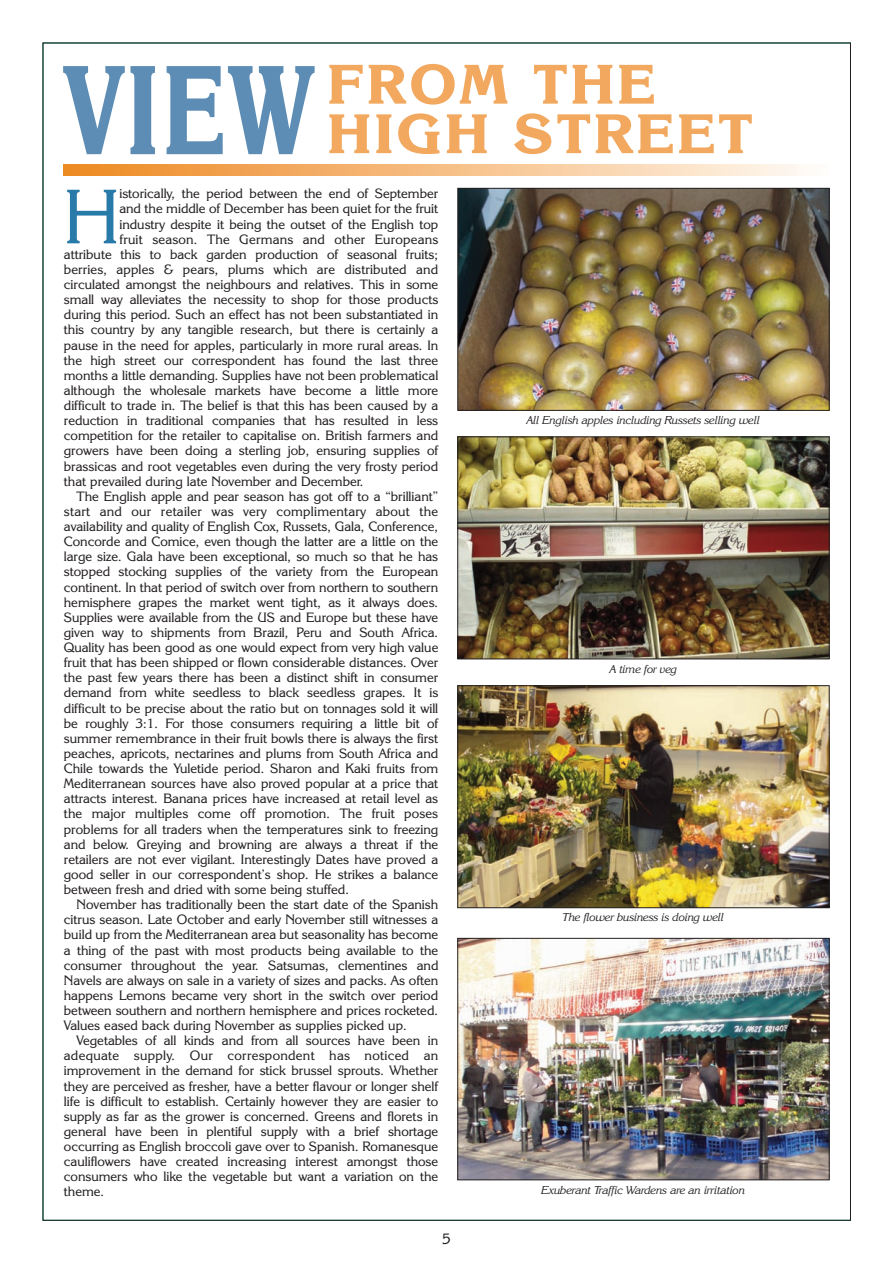
<style>
.page{position:relative;width:893px;height:1262px;background:#fff}
.page>*{position:absolute;margin:0;border:0;box-sizing:border-box;transform-origin:0 0}
.t1{font:800 126px "Korinna IT Cby BT";color:#5d8db5;scale:.71 1}
.t2{font:76.65px "Korinna IT Cby BT";color:#287ba8}
.t3{font:800 55.5px "Korinna IT Cby BT";letter-spacing:.06em;color:#f2a95f}
.t4{font:15px "Korinna IT Cby BT";color:#231f20}
.t5{font:13.5px "Korinna IT Cby BT";color:#231f20}
.t6{font:13.5px "Korinna IT Cby BT";letter-spacing:.02em;color:#231f20}
.t7{font:italic 11.4px "Korinna IT Cby BT";letter-spacing:-.015em;color:#231f20}
</style>
<div class="page">
<svg style="left:64px;top:165px;width:743px;height:10px;background:#f6be85"></svg>
<img style="left:459px;top:190px;width:368px;height:219px">
<div style="left:457px;top:188px;width:372px;height:223px;border:1px solid #231f20"></div>
<img style="left:459px;top:438px;width:368px;height:219px">
<div style="left:457px;top:436px;width:372px;height:223px;border:1px solid #231f20"></div>
<img style="left:459px;top:687px;width:368px;height:219px">
<div style="left:457px;top:685px;width:372px;height:223px;border:1px solid #231f20"></div>
<img style="left:459px;top:940px;width:368px;height:238px">
<div style="left:457px;top:938px;width:372px;height:242px;border:1px solid #231f20"></div>
<h1 class="t1" style="left:66px;top:66px;width:348px">VIEW</h1>
<h3 class="t3" style="left:327px;top:65px;width:329px">FROM THE</h3>
<h3 class="t3" style="left:327px;top:114px;width:426px">HIGH STREET</h3>
<h2 class="t2" style="left:64px;top:190px;width:57px">H</h2>
<p class="t5" style="left:119px;top:189px;width:320px">istorically, the period between the end of September</p>
<p class="t5" style="left:119px;top:204px;width:320px">and the middle of December has been quiet for the fruit</p>
<p class="t5" style="left:119px;top:219px;width:320px">industry despite it being the outset of the English top</p>
<p class="t5" style="left:119px;top:234px;width:320px">fruit season. The Germans and other Europeans</p>
<p class="t5" style="left:64px;top:249px;width:376px">attribute this to back garden production of seasonal fruits;</p>
<p class="t5" style="left:64px;top:264px;width:376px">berries, apples &amp; pears, plums which are distributed and</p>
<p class="t5" style="left:64px;top:280px;width:376px">circulated amongst the neighbours and relatives. This in some</p>
<p class="t5" style="left:64px;top:295px;width:376px">small way alleviates the necessity to shop for those products</p>
<p class="t5" style="left:64px;top:310px;width:376px">during this period. Such an effect has not been substantiated in</p>
<p class="t5" style="left:64px;top:325px;width:376px">this country by any tangible research, but there is certainly a</p>
<p class="t5" style="left:64px;top:340px;width:376px">pause in the need for apples, particularly in more rural areas. In</p>
<p class="t5" style="left:64px;top:355px;width:376px">the high street our correspondent has found the last three</p>
<p class="t5" style="left:64px;top:370px;width:376px">months a little demanding. Supplies have not been problematical</p>
<p class="t5" style="left:64px;top:385px;width:376px">although the wholesale markets have become a little more</p>
<p class="t5" style="left:64px;top:401px;width:376px">difficult to trade in. The belief is that this has been caused by a</p>
<p class="t5" style="left:64px;top:416px;width:376px">reduction in traditional companies that has resulted in less</p>
<p class="t5" style="left:64px;top:431px;width:376px">competition for the retailer to capitalise on. British farmers and</p>
<p class="t5" style="left:64px;top:446px;width:376px">growers have been doing a sterling job, ensuring supplies of</p>
<p class="t5" style="left:64px;top:461px;width:376px">brassicas and root vegetables even during the very frosty period</p>
<p class="t5" style="left:64px;top:476px;width:301px">that prevailed during late November and December.</p>
<p class="t5" style="left:77px;top:491px;width:363px">The English apple and pear season has got off to a “brilliant”</p>
<p class="t6" style="left:64px;top:506px;width:376px">start and our retailer was very complimentary about the</p>
<p class="t5" style="left:64px;top:521px;width:376px">availability and quality of English Cox, Russets, Gala, Conference,</p>
<p class="t5" style="left:64px;top:537px;width:376px">Concorde and Comice, even though the latter are a little on the</p>
<p class="t5" style="left:64px;top:552px;width:376px">large size. Gala have been exceptional, so much so that he has</p>
<p class="t5" style="left:64px;top:567px;width:376px">stopped stocking supplies of the variety from the European</p>
<p class="t5" style="left:64px;top:582px;width:376px">continent. In that period of switch over from northern to southern</p>
<p class="t5" style="left:64px;top:597px;width:376px">hemisphere grapes the market went tight, as it always does.</p>
<p class="t5" style="left:64px;top:612px;width:376px">Supplies were available from the US and Europe but these have</p>
<p class="t5" style="left:64px;top:627px;width:376px">given way to shipments from Brazil, Peru and South Africa.</p>
<p class="t5" style="left:64px;top:642px;width:376px">Quality has been good as one would expect from very high value</p>
<p class="t5" style="left:64px;top:658px;width:376px">fruit that has been shipped or flown considerable distances. Over</p>
<p class="t5" style="left:64px;top:673px;width:376px">the past few years there has been a distinct shift in consumer</p>
<p class="t5" style="left:64px;top:688px;width:376px">demand from white seedless to black seedless grapes. It is</p>
<p class="t5" style="left:64px;top:703px;width:376px">difficult to be precise about the ratio but on tonnages sold it will</p>
<p class="t5" style="left:64px;top:718px;width:376px">be roughly 3:1. For those consumers requiring a little bit of</p>
<p class="t5" style="left:64px;top:733px;width:376px">summer remembrance in their fruit bowls there is always the first</p>
<p class="t5" style="left:64px;top:748px;width:376px">peaches, apricots, nectarines and plums from South Africa and</p>
<p class="t5" style="left:64px;top:763px;width:376px">Chile towards the Yuletide period. Sharon and Kaki fruits from</p>
<p class="t5" style="left:64px;top:779px;width:376px">Mediterranean sources have also proved popular at a price that</p>
<p class="t5" style="left:64px;top:794px;width:376px">attracts interest. Banana prices have increased at retail level as</p>
<p class="t5" style="left:64px;top:809px;width:376px">the major multiples come off promotion. The fruit poses</p>
<p class="t5" style="left:64px;top:824px;width:376px">problems for all traders when the temperatures sink to freezing</p>
<p class="t5" style="left:64px;top:839px;width:376px">and below. Greying and browning are always a threat if the</p>
<p class="t5" style="left:64px;top:854px;width:376px">retailers are not ever vigilant. Interestingly Dates have proved a</p>
<p class="t5" style="left:64px;top:869px;width:376px">good seller in our correspondent’s shop. He strikes a balance</p>
<p class="t5" style="left:64px;top:884px;width:287px">between fresh and dried with some being stuffed.</p>
<p class="t5" style="left:77px;top:899px;width:363px">November has traditionally been the start date of the Spanish</p>
<p class="t5" style="left:64px;top:915px;width:376px">citrus season. Late October and early November still witnesses a</p>
<p class="t5" style="left:64px;top:930px;width:376px">build up from the Mediterranean area but seasonality has become</p>
<p class="t5" style="left:64px;top:945px;width:376px">a thing of the past with most products being available to the</p>
<p class="t5" style="left:64px;top:960px;width:376px">consumer throughout the year. Satsumas, clementines and</p>
<p class="t5" style="left:64px;top:975px;width:376px">Navels are always on sale in a variety of sizes and packs. As often</p>
<p class="t5" style="left:64px;top:990px;width:376px">happens Lemons became very short in the switch over period</p>
<p class="t5" style="left:64px;top:1005px;width:376px">between southern and northern hemisphere and prices rocketed.</p>
<p class="t5" style="left:64px;top:1020px;width:344px">Values eased back during November as supplies picked up.</p>
<p class="t5" style="left:77px;top:1036px;width:363px">Vegetables of all kinds and from all sources have been in</p>
<p class="t6" style="left:64px;top:1051px;width:376px">adequate supply. Our correspondent has noticed an</p>
<p class="t5" style="left:64px;top:1066px;width:376px">improvement in the demand for stick brussel sprouts. Whether</p>
<p class="t5" style="left:64px;top:1081px;width:376px">they are perceived as fresher, have a better flavour or longer shelf</p>
<p class="t5" style="left:64px;top:1096px;width:376px">life is difficult to establish. Certainly however they are easier to</p>
<p class="t5" style="left:64px;top:1111px;width:376px">supply as far as the grower is concerned. Greens and florets in</p>
<p class="t5" style="left:64px;top:1126px;width:376px">general have been in plentiful supply with a brief shortage</p>
<p class="t5" style="left:64px;top:1141px;width:376px">occurring as English broccoli gave over to Spanish. Romanesque</p>
<p class="t5" style="left:64px;top:1157px;width:376px">cauliflowers have created increasing interest amongst those</p>
<p class="t5" style="left:64px;top:1172px;width:376px">consumers who like the vegetable but want a variation on the</p>
<p class="t5" style="left:64px;top:1187px;width:42px">theme.</p>
<p class="t4" style="left:442px;top:1233px;width:10px">5</p>
<p class="t7" style="left:527px;top:416px;width:234px">All English apples including Russets selling well</p>
<p class="t7" style="left:609px;top:664px;width:69px">A time for veg</p>
<p class="t7" style="left:562px;top:913px;width:163px">The flower business is doing well</p>
<p class="t7" style="left:541px;top:1185px;width:205px">Exuberant Traffic Wardens are an irritation</p>
</div>
